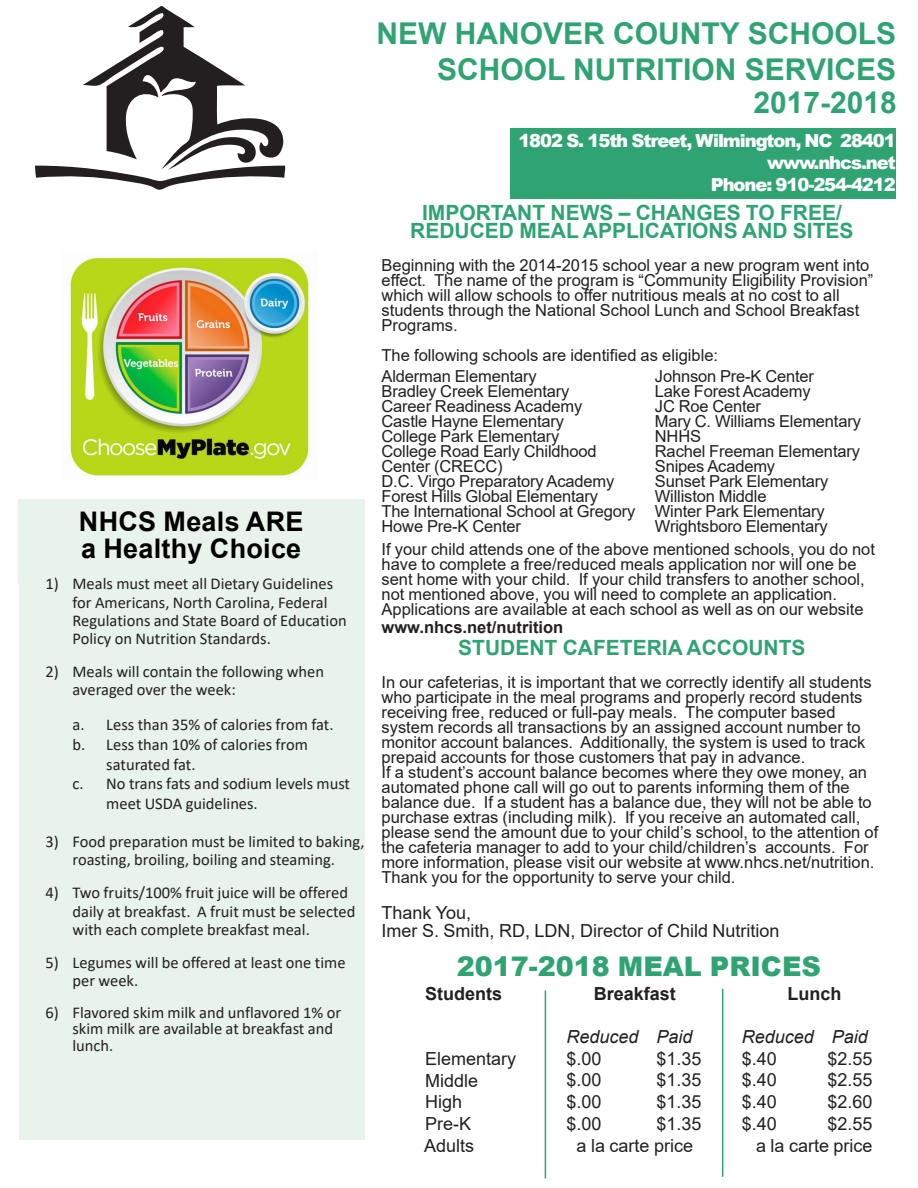
<style>
.page{position:relative;width:918px;height:1188px;background:#fff}
.page>*{position:absolute;margin:0;border:0;box-sizing:border-box;transform-origin:0 0}
.t1{font:700 30px/36px "Arial";color:#2fa472;text-align:right}
.t2{font:700 27px/27px "Arial";letter-spacing:.01em;color:#000}
.t3{font:900 27px "Arial";color:#2fa472}
.t4{font:700 21px/18px "Arial";color:#2fa472;text-align:center}
.t5{font:18px/21.8px "Arial";color:#231f20}
.t6{font:900 18px/21.8px "Arial";letter-spacing:-.06em;color:#fff;text-align:right}
.t7{font:700 18px "Arial";color:#231f20}
.t8{font:italic 18px "Arial";color:#231f20}
.t9{font:16.5px/15px "Arial";color:#231f20}
.t10{font:16.5px/18.1px "Calibri";color:#231f20}
.t11{font:700 16.5px "Arial";color:#231f20}
</style>
<div class="page">
<div style="left:511px;top:128px;width:385px;height:71px;background:#2fa472"></div>
<hr style="left:545px;top:991px;width:1px;height:188px;background:#2fa472">
<hr style="left:722px;top:989px;width:1px;height:188px;background:#2fa472">
<svg style="left:35px;top:6px;width:250px;height:184px"></svg>
<div style="left:18px;top:500px;width:346px;height:85px;background:#e8f3ec"></div>
<div style="left:19px;top:577px;width:345px;height:563px;background:#e8f3ec"></div>
<img style="left:68px;top:257px;width:245px;height:219px">
<h2 class="t2" style="left:79px;top:508px;width:226px">NHCS Meals ARE a Healthy Choice</h2>
<p class="t10" style="left:73px;top:574px;width:276px;text-indent:-27px">1) Meals must meet all Dietary Guidelines for Americans, North Carolina, Federal Regulations and State Board of Education Policy on Nutrition Standards.</p>
<p class="t10" style="left:73px;top:662px;width:253px;text-indent:-27px">2) Meals will contain the following when averaged over the week:</p>
<p class="t10" style="left:73px;top:715px;width:262px">a. Less than 35% of calories from fat.</p>
<p class="t10" style="left:73px;top:735px;width:237px">b. Less than 10% of calories from</p>
<p class="t10" style="left:106px;top:755px;width:91px">saturated fat.</p>
<p class="t10" style="left:73px;top:774px;width:279px">c. No trans fats and sodium levels must</p>
<p class="t10" style="left:106px;top:794px;width:153px">meet USDA guidelines.</p>
<p class="t10" style="left:46px;top:832px;width:320px;text-align:center">3) Food preparation must be limited to baking, roasting, broiling, boiling and steaming.</p>
<p class="t10" style="left:73px;top:883px;width:284px;text-indent:-27px">4) Two fruits/100% fruit juice will be offered daily at breakfast. A fruit must be selected with each complete breakfast meal.</p>
<p class="t10" style="left:73px;top:953px;width:275px;text-indent:-27px">5) Legumes will be offered at least one time per week.</p>
<p class="t10" style="left:73px;top:1003px;width:270px;line-height:16.5px;text-indent:-27px">6) Flavored skim milk and unflavored 1% or skim milk are available at breakfast and lunch.</p>
<h1 class="t1" style="left:377px;top:16px;width:521px">NEW HANOVER COUNTY SCHOOLS<br>SCHOOL NUTRITION SERVICES</h1>
<h1 class="t1" style="left:754px;top:84px;width:145px">2017-2018</h1>
<p class="t6" style="left:518px;top:129px;width:379px">1802 S. 15th Street, Wilmington, NC 28401 www.nhcs.net<br>Phone: 910-254-4212</p>
<p class="t4" style="left:410px;top:204px;width:445px">IMPORTANT NEWS – CHANGES TO FREE/<br>REDUCED MEAL APPLICATIONS AND SITES</p>
<p class="t9" style="left:382px;top:258px;width:493px">Beginning with the 2014-2015 school year a new program went into effect. The name of the program is “Community Eligibility Provision” which will allow schools to offer nutritious meals at no cost to all students through the National School Lunch and School Breakfast Programs.</p>
<p class="t9" style="left:382px;top:348px;width:338px">The following schools are identified as eligible:</p>
<p class="t9" style="left:382px;top:369px;width:255px">Alderman Elementary<br>Bradley Creek Elementary<br>Career Readiness Academy<br>Castle Hayne Elementary<br>College Park Elementary<br>College Road Early Childhood<br>Center (CRECC)<br>D.C. Virgo Preparatory Academy<br>Forest Hills Global Elementary<br>The International School at Gregory<br>Howe Pre-K Center</p>
<p class="t9" style="left:655px;top:369px;width:208px">Johnson Pre-K Center<br>Lake Forest Academy<br>JC Roe Center<br>Mary C. Williams Elementary<br>NHHS<br>Rachel Freeman Elementary<br>Snipes Academy<br>Sunset Park Elementary<br>Williston Middle<br>Winter Park Elementary<br>Wrightsboro Elementary</p>
<p class="t9" style="left:382px;top:542px;width:495px">If your child attends one of the above mentioned schools, you do not have to complete a free/reduced meals application nor will one be sent home with your child. If your child transfers to another school, not mentioned above, you will need to complete an application.<br>Applications are available at each school as well as on our website</p>
<p class="t11" style="left:382px;top:616px;width:183px">www.nhcs.net/nutrition</p>
<p class="t4" style="left:458px;top:639px;width:349px">STUDENT CAFETERIA ACCOUNTS</p>
<p class="t9" style="left:382px;top:675px;width:498px">In our cafeterias, it is important that we correctly identify all students who participate in the meal programs and properly record students receiving free, reduced or full-pay meals. The computer based system records all transactions by an assigned account number to monitor account balances. Additionally, the system is used to track prepaid accounts for those customers that pay in advance.<br>If a student’s account balance becomes where they owe money, an automated phone call will go out to parents informing them of the balance due. If a student has a balance due, they will not be able to purchase extras (including milk). If you receive an automated call, please send the amount due to your child’s school, to the attention of the cafeteria manager to add to your child/children’s accounts. For more information, please visit our website at www.nhcs.net/nutrition.<br>Thank you for the opportunity to serve your child.</p>
<p class="t5" style="left:382px;top:904px;width:400px;line-height:18px">Thank You,<br>Imer S. Smith, RD, LDN, Director of Child Nutrition</p>
<h2 class="t3" style="left:457px;top:947px;width:366px">2017-2018 MEAL PRICES</h2>
<p class="t7" style="left:425px;top:981px;width:79px">Students</p>
<p class="t7" style="left:594px;top:981px;width:84px">Breakfast</p>
<p class="t8" style="left:566px;top:1025px;width:128px">Reduced Paid</p>
<p class="t5" style="left:566px;top:1047px;width:37px">$.00</p>
<p class="t5" style="left:656px;top:1047px;width:47px">$1.35</p>
<p class="t5" style="left:566px;top:1069px;width:37px">$.00</p>
<p class="t5" style="left:656px;top:1069px;width:47px">$1.35</p>
<p class="t5" style="left:566px;top:1091px;width:37px">$.00</p>
<p class="t5" style="left:656px;top:1091px;width:47px">$1.35</p>
<p class="t5" style="left:566px;top:1113px;width:37px">$.00</p>
<p class="t7" style="left:787px;top:981px;width:55px">Lunch</p>
<p class="t8" style="left:742px;top:1025px;width:128px">Reduced Paid</p>
<p class="t5" style="left:742px;top:1047px;width:37px">$.40</p>
<p class="t5" style="left:827px;top:1047px;width:47px">$2.55</p>
<p class="t5" style="left:742px;top:1069px;width:37px">$.40</p>
<p class="t5" style="left:827px;top:1069px;width:47px">$2.55</p>
<p class="t5" style="left:742px;top:1091px;width:37px">$.40</p>
<p class="t5" style="left:827px;top:1091px;width:47px">$2.60</p>
<p class="t5" style="left:742px;top:1113px;width:37px">$.40</p>
<p class="t5" style="left:424px;top:1048px;width:94px">Elementary<br>Middle<br>High<br>Pre-K<br>Adults</p>
<p class="t5" style="left:577px;top:1113px;width:126px;text-indent:80px">$1.35 a la carte price</p>
<p class="t5" style="left:756px;top:1113px;width:118px;text-align:right">$2.55<br>a la carte price</p>
</div>
